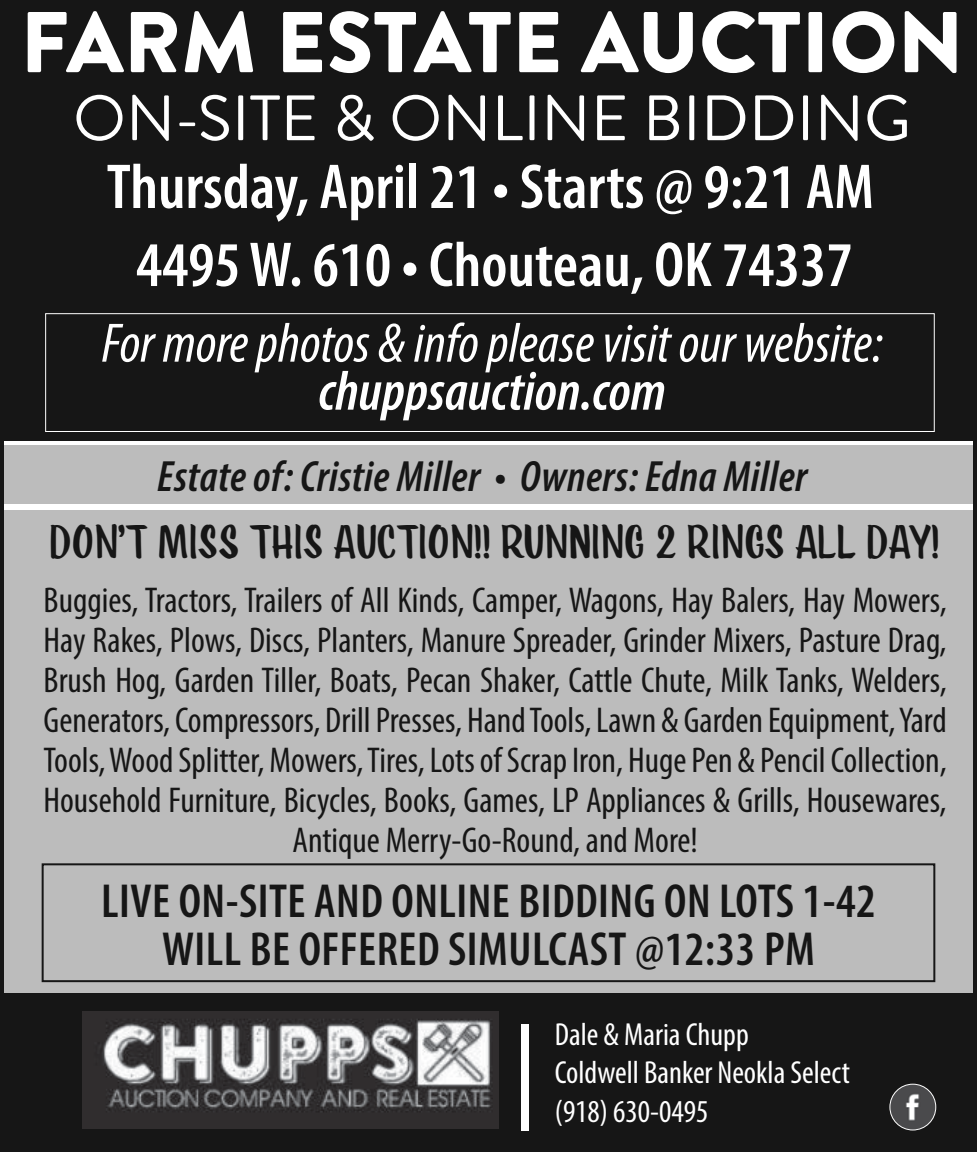
<style>
.page{position:relative;width:977px;height:1152px;background:#fff}
.page>*{position:absolute;margin:0;border:0;box-sizing:border-box;transform-origin:0 0}
.t1{font:900 86px "Brandon Grotesque";color:#fff}
.t2{font:600 condensed 64px/78px "Myriad Pro";color:#fff;text-align:center}
.t3{font:64px "Brandon Grotesque";color:#fff}
.t4{font:italic condensed 56px "Myriad Pro";color:#fff}
.t5{font:italic 600 condensed 56px "Myriad Pro";color:#fff}
.t6{font:600 condensed 48px/48px "Myriad Pro";letter-spacing:.01em;color:#161616;text-align:center}
.t7{font:44px "Eds Market Narrow";letter-spacing:.01em;color:#161616}
.t8{font:italic 600 condensed 44px "Myriad Pro";letter-spacing:.01em;color:#161616}
.t9{font:condensed 36px/40px "Myriad Pro";color:#161616;text-align:center}
.t10{font:condensed 32px/38.4px "Myriad Pro";color:#fff}
</style>
<div class="page">
<div style="left:0;top:510px;width:976px;height:484px;background:#bcbcbc"></div>
<div style="left:0;top:0;width:976px;height:441px;background:#161616"></div>
<div style="left:0;top:994px;width:976px;height:158px;background:#161616"></div>
<div style="left:42px;top:863px;width:893px;height:119px;border:2px solid #161616"></div>
<div style="left:0;top:446px;width:976px;height:58px;background:#bcbcbc"></div>
<img style="left:891px;top:1084px;width:44px;height:46px">
<div style="left:889px;top:1084px;width:47px;height:46px;border:1px solid #fff;border-radius:50%"></div>
<img style="left:83px;top:1011px;width:415px;height:117px">
<div style="left:521px;top:1024px;width:7px;height:106px;background:#fff"></div>
<div style="left:45px;top:313px;width:889px;height:119px;border:1px solid #fff"></div>
<h1 class="t1" style="left:20px;top:-18px;width:944px">FARM ESTATE AUCTION</h1>
<h2 class="t3" style="left:73px;top:74px;width:839px">ON-SITE &amp; ONLINE BIDDING</h2>
<h2 class="t2" style="left:107px;top:147px;width:768px">Thursday, April 21 • Starts @ 9:21 AM<br>4495 W. 610 • Chouteau, OK 74337</h2>
<h3 class="t4" style="left:101px;top:309px;width:782px">For more photos &amp; info please visit our website:</h3>
<h3 class="t5" style="left:318px;top:357px;width:349px">chuppsauction.com</h3>
<p class="t8" style="left:157px;top:450px;width:651px">Estate of: Cristie Miller • Owners: Edna Miller</p>
<p class="t7" style="left:50px;top:512px;width:890px">DON’T MISS THIS AUCTION!! RUNNING 2 RINGS ALL DAY!</p>
<p class="t9" style="left:44px;top:580px;width:904px">Buggies, Tractors, Trailers of All Kinds, Camper, Wagons, Hay Balers, Hay Mowers, Hay Rakes, Plows, Discs, Planters, Manure Spreader, Grinder Mixers, Pasture Drag, Brush Hog, Garden Tiller, Boats, Pecan Shaker, Cattle Chute, Milk Tanks, Welders, Generators, Compressors, Drill Presses, Hand Tools, Lawn &amp; Garden Equipment, Yard Tools, Wood Splitter, Mowers, Tires, Lots of Scrap Iron, Huge Pen &amp; Pencil Collection, Household Furniture, Bicycles, Books, Games, LP Appliances &amp; Grills, Housewares, Antique Merry-Go-Round, and More!</p>
<h3 class="t6" style="left:101px;top:876px;width:775px">LIVE ON-SITE AND ONLINE BIDDING ON LOTS 1-42<br>WILL BE OFFERED SIMULCAST @12:33 PM</h3>
<p class="t10" style="left:555px;top:1015px;width:296px">Dale &amp; Maria Chupp<br>Coldwell Banker Neokla Select (918) 630-0495</p>
</div>
